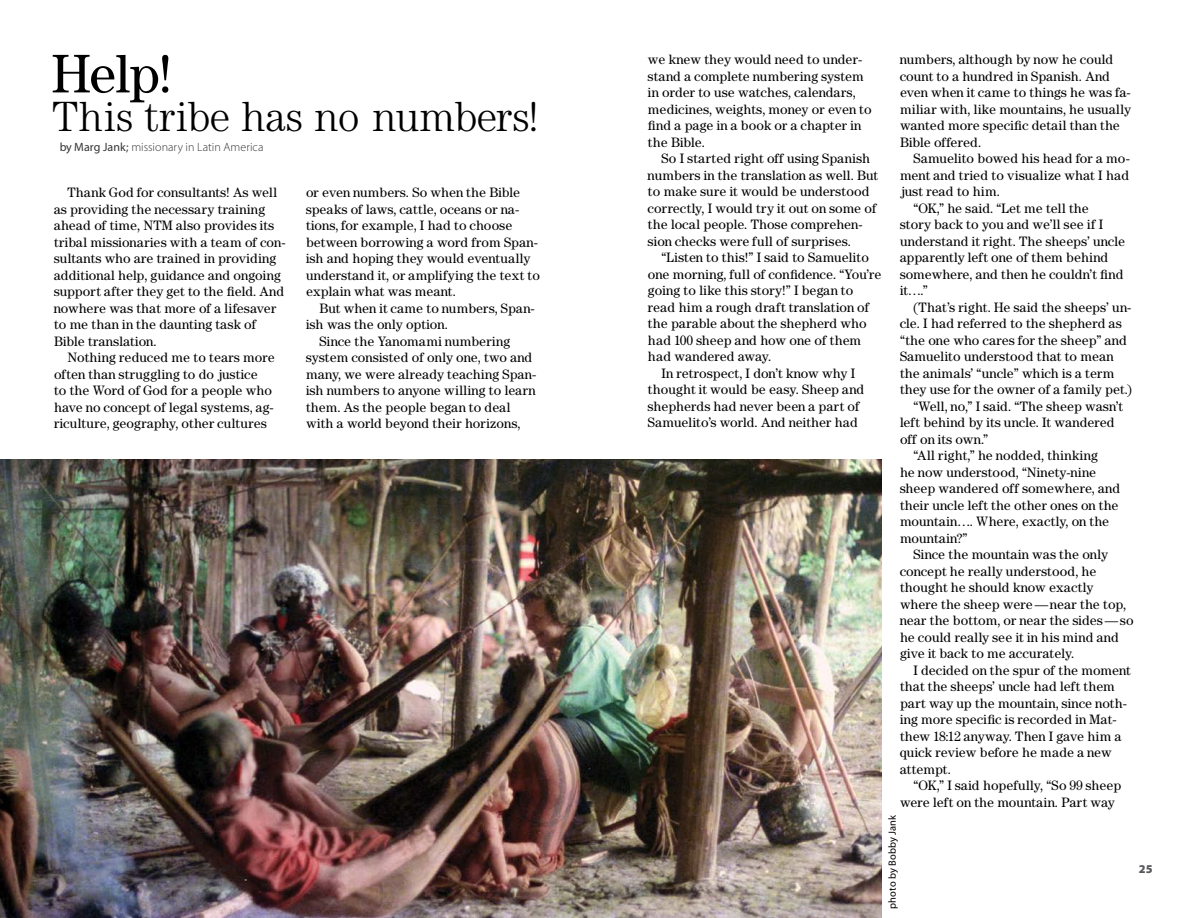
<style>
.page{position:relative;width:1188px;height:918px;background:#fff}
.page>*{position:absolute;margin:0;border:0;box-sizing:border-box;transform-origin:0 0}
.t1{font:54px "Century S Si";color:#000}
.t2{font:42px "Century Light S Si";letter-spacing:.01em;color:#000}
.t3{font:13.5px/16.5px "Century S Si";letter-spacing:.015em;color:#000}
.t4{font:13.5px "Century S Si";letter-spacing:.035em;color:#000}
.t5{font:300 12px "Myriad Pro";letter-spacing:.005em;color:#000}
.t6{font:900 12px "Myriad Pro";color:#58595b}
.t7{font:10.5px "Myriad Pro";letter-spacing:.01em;color:#000}
.s1{font-weight:400}
</style>
<div class="page">
<img style="left:0;top:459px;width:882px;height:459px">
<h1 class="t1" style="left:52px;top:42px;width:121px">Help!</h1>
<h2 class="t2" style="left:52px;top:93px;width:487px">This tribe has no numbers!</h2>
<p class="t5" style="left:59px;top:140px;width:206px"><span class="s1">by Marg Jank;</span> missionary in Latin America</p>
<p class="t3" style="left:54px;top:184px;width:233px;text-indent:14px">Thank God for consultants! As well as providing the necessary training ahead of time, NTM also provides its tribal missionaries with a team of con&shy;sultants who are trained in providing additional help, guidance and ongoing support after they get to the field. And nowhere was that more of a lifesaver to me than in the daunting task of Bible translation.</p>
<p class="t3" style="left:54px;top:349px;width:222px;text-indent:14px">Nothing reduced me to tears more often than struggling to do justice<br>to the Word of God for a people who have no concept of legal systems, ag&shy;riculture, geography, other cultures</p>
<p class="t3" style="left:306px;top:184px;width:235px">or even numbers. So when the Bible speaks of laws, cattle, oceans or na&shy;tions, for example, I had to choose between borrowing a word from Span&shy;ish and hoping they would eventually understand it, or amplifying the text to explain what was meant.</p>
<p class="t3" style="left:320px;top:300px;width:217px">But when it came to numbers, Span-</p>
<p class="t3" style="left:306px;top:316px;width:143px">ish was the only option.</p>
<p class="t3" style="left:320px;top:333px;width:192px">Since the Yanomami numbering</p>
<p class="t3" style="left:306px;top:349px;width:228px">system consisted of only one, two and</p>
<p class="t3" style="left:306px;top:366px;width:232px">many, we were already teaching Span-</p>
<p class="t3" style="left:306px;top:382px;width:231px">ish numbers to anyone willing to learn</p>
<p class="t3" style="left:306px;top:399px;width:206px">them. As the people began to deal</p>
<p class="t3" style="left:306px;top:415px;width:216px">with a world beyond their horizons,</p>
<p class="t3" style="left:648px;top:51px;width:225px">we knew they would need to under&shy;stand a complete numbering system in order to use watches, calendars, medicines, weights, money or even to find a page in a book or a chapter in the Bible.</p>
<p class="t3" style="left:648px;top:150px;width:232px;text-indent:14px">So I started right off using Spanish numbers in the translation as well. But to make sure it would be understood correctly, I would try it out on some of the local people. Those comprehen&shy;sion checks were full of surprises.</p>
<p class="t3" style="left:661px;top:249px;width:209px">“Listen to this!” I said to Samuelito</p>
<p class="t3" style="left:648px;top:266px;width:235px">one morning, full of confidence. “You’re</p>
<p class="t3" style="left:648px;top:282px;width:207px">going to like this story!” I began to</p>
<p class="t3" style="left:648px;top:299px;width:223px">read him a rough draft translation of</p>
<p class="t3" style="left:648px;top:315px;width:220px">the parable about the shepherd who</p>
<p class="t3" style="left:648px;top:332px;width:215px">had 100 sheep and how one of them</p>
<p class="t3" style="left:648px;top:348px;width:125px">had wandered away.</p>
<p class="t3" style="left:661px;top:365px;width:195px">In retrospect, I don’t know why I</p>
<p class="t3" style="left:648px;top:381px;width:218px">thought it would be easy. Sheep and</p>
<p class="t3" style="left:648px;top:398px;width:213px">shepherds had never been a part of</p>
<p class="t3" style="left:648px;top:414px;width:212px">Samuelito’s world. And neither had</p>
<p class="t3" style="left:900px;top:51px;width:233px">numbers, although by now he could count to a hundred in Spanish. And even when it came to things he was fa&shy;miliar with, like mountains, he usually wanted more specific detail than the<br>Bible offered.</p>
<p class="t3" style="left:914px;top:150px;width:218px">Samuelito bowed his head for a mo-</p>
<p class="t3" style="left:900px;top:167px;width:231px">ment and tried to visualize what I had</p>
<p class="t3" style="left:900px;top:183px;width:101px">just read to him.</p>
<p class="t3" style="left:914px;top:200px;width:177px">“OK,” he said. “Let me tell the</p>
<p class="t3" style="left:900px;top:216px;width:205px">story back to you and we’ll see if I</p>
<p class="t3" style="left:900px;top:233px;width:227px">understand it right. The sheeps’ uncle</p>
<p class="t3" style="left:900px;top:249px;width:210px">apparently left one of them behind</p>
<p class="t3" style="left:900px;top:266px;width:225px">somewhere, and then he couldn’t find</p>
<p class="t3" style="left:900px;top:282px;width:29px">it….”</p>
<p class="t3" style="left:914px;top:299px;width:220px">(That’s right. He said the sheeps’ un-</p>
<p class="t3" style="left:900px;top:315px;width:223px">cle. I had referred to the shepherd as</p>
<p class="t3" style="left:900px;top:332px;width:228px">“the one who cares for the sheep” and</p>
<p class="t3" style="left:900px;top:348px;width:215px">Samuelito understood that to mean</p>
<p class="t3" style="left:900px;top:365px;width:216px">the animals’ “uncle” which is a term</p>
<p class="t3" style="left:900px;top:381px;width:233px">they use for the owner of a family pet.)</p>
<p class="t3" style="left:914px;top:398px;width:211px">“Well, no,” I said. “The sheep wasn’t</p>
<p class="t3" style="left:900px;top:414px;width:216px">left behind by its uncle. It wandered</p>
<p class="t3" style="left:900px;top:431px;width:90px">off on its own.”</p>
<p class="t3" style="left:914px;top:447px;width:186px">“All right,” he nodded, thinking</p>
<p class="t3" style="left:900px;top:464px;width:198px">he now understood, “Ninety-nine</p>
<p class="t3" style="left:900px;top:480px;width:222px">sheep wandered off somewhere, and</p>
<p class="t3" style="left:900px;top:497px;width:220px">their uncle left the other ones on the</p>
<p class="t3" style="left:900px;top:513px;width:211px">mountain…. Where, exactly, on the</p>
<p class="t4" style="left:900px;top:530px;width:69px">mountain?”</p>
<p class="t3" style="left:914px;top:546px;width:196px">Since the mountain was the only</p>
<p class="t3" style="left:900px;top:563px;width:198px">concept he really understood, he</p>
<p class="t3" style="left:900px;top:579px;width:195px">thought he should know exactly</p>
<p class="t3" style="left:900px;top:596px;width:228px">where the sheep were—near the top,</p>
<p class="t3" style="left:900px;top:612px;width:235px">near the bottom, or near the sides—so</p>
<p class="t3" style="left:900px;top:629px;width:220px">he could really see it in his mind and</p>
<p class="t3" style="left:900px;top:645px;width:176px">give it back to me accurately.</p>
<p class="t3" style="left:914px;top:662px;width:219px">I decided on the spur of the moment</p>
<p class="t3" style="left:900px;top:678px;width:217px">that the sheeps’ uncle had left them</p>
<p class="t3" style="left:900px;top:695px;width:229px">part way up the mountain, since noth-</p>
<p class="t3" style="left:900px;top:711px;width:218px">ing more specific is recorded in Mat-</p>
<p class="t3" style="left:900px;top:728px;width:223px">thew 18:12 anyway. Then I gave him a</p>
<p class="t3" style="left:900px;top:744px;width:213px">quick review before he made a new</p>
<p class="t3" style="left:900px;top:761px;width:52px">attempt.</p>
<p class="t3" style="left:914px;top:777px;width:209px">“OK,” I said hopefully, “So 99 sheep</p>
<p class="t3" style="left:900px;top:794px;width:216px">were left on the mountain. Part way</p>
<p class="t7" style="left:886px;top:909px;width:96px;rotate:-90deg">photo by Bobby Jank</p>
<p class="t6" style="left:1139px;top:861px;width:15px">25</p>
</div>
